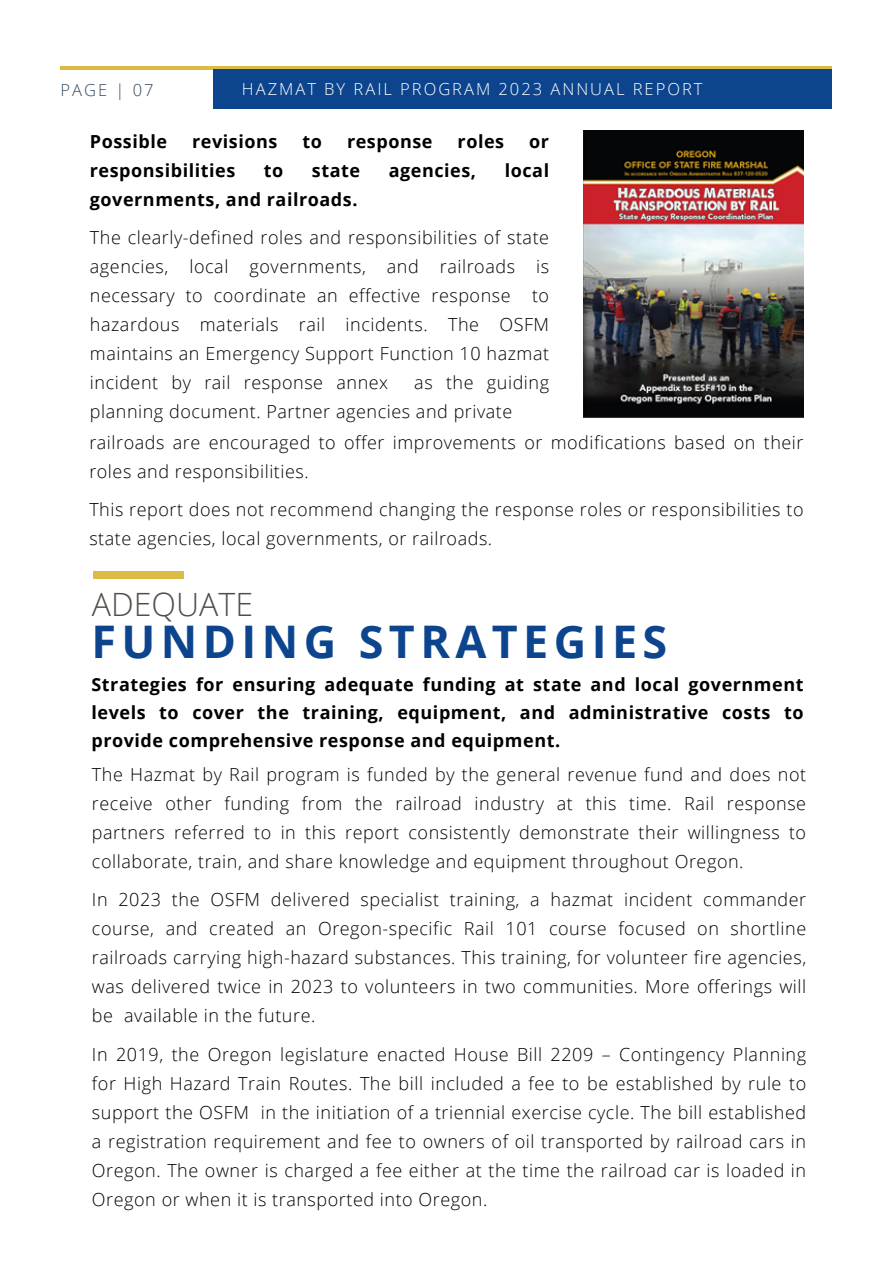
<style>
.page{position:relative;width:893px;height:1264px;background:#fff}
.page>*{position:absolute;margin:0;border:0;box-sizing:border-box;transform-origin:0 0}
.t1{font:700 45px "Open Sans";letter-spacing:.12em;color:#0c458e}
.t2{font:300 32.1px "Open Sans";color:#4e5049}
.t3{font:300 18px/29px "Open Sans";letter-spacing:.03em;color:#000;text-align:justify}
.t4{font:700 18px/28.2px "Open Sans";letter-spacing:.03em;color:#000;text-align:justify}
.t5{font:300 16.5px "Open Sans";letter-spacing:.12em;color:#fff}
.t6{font:300 16.5px "Open Sans";letter-spacing:.12em;color:#364d62}
</style>
<div class="page">
<svg style="left:61px;top:66px;width:770px;height:4px;fill:#ddba46"></svg>
<div style="left:213px;top:70px;width:618px;height:39px;background:#0c458e"></div>
<img style="left:583px;top:130px;width:220px;height:288px">
<div style="left:94px;top:571px;width:90px;height:8px;background:#ddba46"></div>
<p class="t6" style="left:61px;top:79px;width:94px">PAGE | 07</p>
<p class="t5" style="left:242px;top:77px;width:462px">HAZMAT BY RAIL PROGRAM 2023 ANNUAL REPORT</p>
<p class="t4" style="left:90px;top:127px;width:79px">Possible</p>
<p class="t4" style="left:192px;top:127px;width:87px">revisions</p>
<p class="t4" style="left:302px;top:127px;width:21px">to</p>
<p class="t4" style="left:347px;top:127px;width:87px">response</p>
<p class="t4" style="left:457px;top:127px;width:48px">roles</p>
<p class="t4" style="left:529px;top:127px;width:21px">or</p>
<p class="t4" style="left:90px;top:156px;width:147px">responsibilities</p>
<p class="t4" style="left:264px;top:156px;width:21px">to</p>
<p class="t4" style="left:312px;top:156px;width:50px">state</p>
<p class="t4" style="left:389px;top:156px;width:89px">agencies,</p>
<p class="t4" style="left:504px;top:156px;width:46px">local</p>
<p class="t4" style="left:90px;top:185px;width:269px">governments, and railroads.</p>
<p class="t3" style="left:90px;top:223px;width:460px">The clearly-defined roles and responsibilities of state agencies, local governments, and railroads is necessary to coordinate an effective response to hazardous materials rail incidents. The OSFM maintains an Emergency Support Function 10 hazmat incident by rail response annex</p>
<p class="t3" style="left:90px;top:368px;width:460px;text-indent:324px">as the guiding planning document. Partner agencies and private</p>
<p class="t3" style="left:89px;top:427px;width:715px">railroads are encouraged to offer improvements or modifications based on their roles and responsibilities.</p>
<p class="t3" style="left:89px;top:495px;width:715px">This report does not recommend changing the response roles or responsibilities to state agencies, local governments, or railroads.</p>
<p class="t2" style="left:92px;top:582px;width:162px">ADEQUATE</p>
<p class="t1" style="left:91px;top:610px;width:577px">FUNDING STRATEGIES</p>
<p class="t4" style="left:91px;top:669px;width:713px">Strategies for ensuring adequate funding at state and local government levels to cover the training, equipment, and administrative costs to provide comprehensive response and equipment.</p>
<p class="t3" style="left:92px;top:759px;width:715px">The Hazmat by Rail program is funded by the general revenue fund and does not receive other funding from the railroad industry at this time. Rail response partners referred to in this report consistently demonstrate their willingness to collaborate, train, and share knowledge and equipment throughout Oregon.</p>
<p class="t3" style="left:92px;top:884px;width:715px">In 2023 the OSFM delivered specialist training, a hazmat incident commander course, and created an Oregon-specific Rail 101 course focused on shortline railroads carrying high-hazard substances. This training, for volunteer fire agencies, was delivered twice in 2023 to volunteers in two communities. More offerings will be available in the future.</p>
<p class="t3" style="left:92px;top:1039px;width:715px">In 2019, the Oregon legislature enacted House Bill 2209 – Contingency Planning for High Hazard Train Routes. The bill included a fee to be established by rule to support the OSFM in the initiation of a triennial exercise cycle. The bill established a registration requirement and fee to owners of oil transported by railroad cars in Oregon. The owner is charged a fee either at the time the railroad car is loaded in Oregon or when it is transported into Oregon.</p>
</div>
